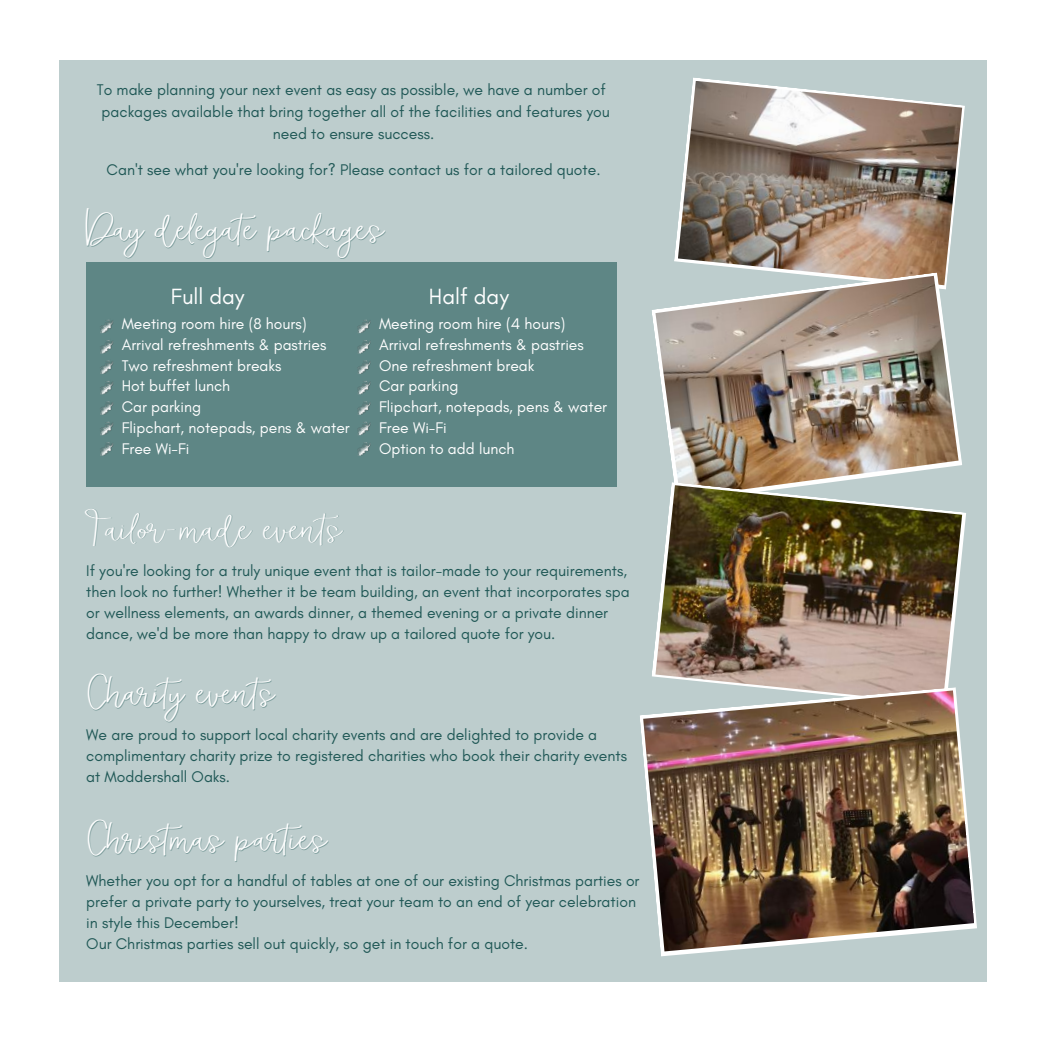
<style>
.page{position:relative;width:1042px;height:1043px;background:#fff}
.page>*{position:absolute;margin:0;border:0;box-sizing:border-box;transform-origin:0 0}
.t1{font:700 42.88px "Angie Makes Fandangle";color:#fff}
.t2{font:22.4px "Glacial Indifference";color:#fff}
.t3{font:15.75px/21px "Glacial Indifference";color:#205856}
.t4{font:15.75px/20.7px "Glacial Indifference";color:#fff}
</style>
<div class="page">
<div style="left:59px;top:60px;width:927px;height:921px;background:#bdcdcd"></div>
<div style="left:86px;top:262px;width:530px;height:224px;background:#5e8685"></div>
<img style="left:677px;top:81px;width:284px;height:191px">
<svg style="left:652px;top:272px;width:310px;height:194px"></svg>
<img style="left:655px;top:276px;width:303px;height:206px">
<svg style="left:652px;top:482px;width:313px;height:195px"></svg>
<img style="left:655px;top:485px;width:306px;height:202px">
<svg style="left:640px;top:687px;width:336px;height:269px"></svg>
<img style="left:643px;top:690px;width:330px;height:261px">
<img style="left:100px;top:319px;width:9px;height:14px">
<svg style="left:109px;top:320px;width:4px;height:9px"></svg>
<img style="left:100px;top:340px;width:10px;height:14px">
<svg style="left:109px;top:341px;width:2px;height:12px"></svg>
<img style="left:100px;top:360px;width:10px;height:14px">
<svg style="left:109px;top:361px;width:4px;height:12px"></svg>
<svg style="left:100px;top:381px;width:11px;height:13px"></svg>
<img style="left:100px;top:401px;width:10px;height:14px">
<svg style="left:109px;top:402px;width:2px;height:12px"></svg>
<img style="left:100px;top:421px;width:9px;height:14px">
<svg style="left:109px;top:422px;width:4px;height:9px"></svg>
<img style="left:100px;top:442px;width:10px;height:14px">
<svg style="left:109px;top:443px;width:2px;height:12px"></svg>
<img style="left:358px;top:319px;width:9px;height:14px">
<svg style="left:366px;top:320px;width:5px;height:12px"></svg>
<img style="left:358px;top:340px;width:9px;height:14px">
<svg style="left:366px;top:341px;width:2px;height:12px"></svg>
<img style="left:358px;top:360px;width:9px;height:14px">
<svg style="left:366px;top:361px;width:5px;height:12px"></svg>
<svg style="left:358px;top:381px;width:10px;height:13px"></svg>
<img style="left:358px;top:401px;width:9px;height:14px">
<svg style="left:366px;top:402px;width:2px;height:12px"></svg>
<img style="left:358px;top:421px;width:9px;height:14px">
<svg style="left:366px;top:422px;width:4px;height:13px"></svg>
<img style="left:358px;top:442px;width:9px;height:14px">
<svg style="left:366px;top:443px;width:2px;height:12px"></svg>
<p class="t3" style="left:97px;top:79px;width:514px;line-height:21.9px;text-align:center">To make planning your next event as easy as possible, we have a number of packages available that bring together all of the facilities and features you need to ensure success.</p>
<p class="t3" style="left:106px;top:158px;width:495px">Can't see what you're looking for? Please contact us for a tailored quote.</p>
<h1 class="t1" style="left:86px;top:198px;width:298px">Day delegate packages</h1>
<h2 class="t2" style="left:171px;top:282px;width:75px">Full day</h2>
<h2 class="t2" style="left:429px;top:282px;width:81px">Half day</h2>
<p class="t4" style="left:122px;top:313px;width:229px">Meeting room hire (8 hours)<br>Arrival refreshments &amp; pastries<br>Two refreshment breaks<br>Hot buffet lunch<br>Car parking<br>Flipchart, notepads, pens &amp; water<br>Free Wi-Fi</p>
<p class="t4" style="left:379px;top:313px;width:229px">Meeting room hire (4 hours)<br>Arrival refreshments &amp; pastries<br>One refreshment break<br>Car parking<br>Flipchart, notepads, pens &amp; water<br>Free Wi-Fi<br>Option to add lunch</p>
<h1 class="t1" style="left:86px;top:497px;width:257px">Tailor-made events</h1>
<p class="t3" style="left:86px;top:559px;width:545px">If you're looking for a truly unique event that is tailor-made to your requirements, then look no further! Whether it be team building, an event that incorporates spa or wellness elements, an awards dinner, a themed evening or a private dinner dance, we'd be more than happy to draw up a tailored quote for you.</p>
<h1 class="t1" style="left:86px;top:662px;width:189px">Charity events</h1>
<p class="t3" style="left:86px;top:723px;width:542px">We are proud to support local charity events and are delighted to provide a complimentary charity prize to registered charities who book their charity events at Moddershall Oaks.</p>
<h1 class="t1" style="left:86px;top:807px;width:242px">Christmas parties</h1>
<p class="t3" style="left:86px;top:869px;width:554px">Whether you opt for a handful of tables at one of our existing Christmas parties or prefer a private party to yourselves, treat your team to an end of year celebration in style this December!<br>Our Christmas parties sell out quickly, so get in touch for a quote.</p>
</div>
